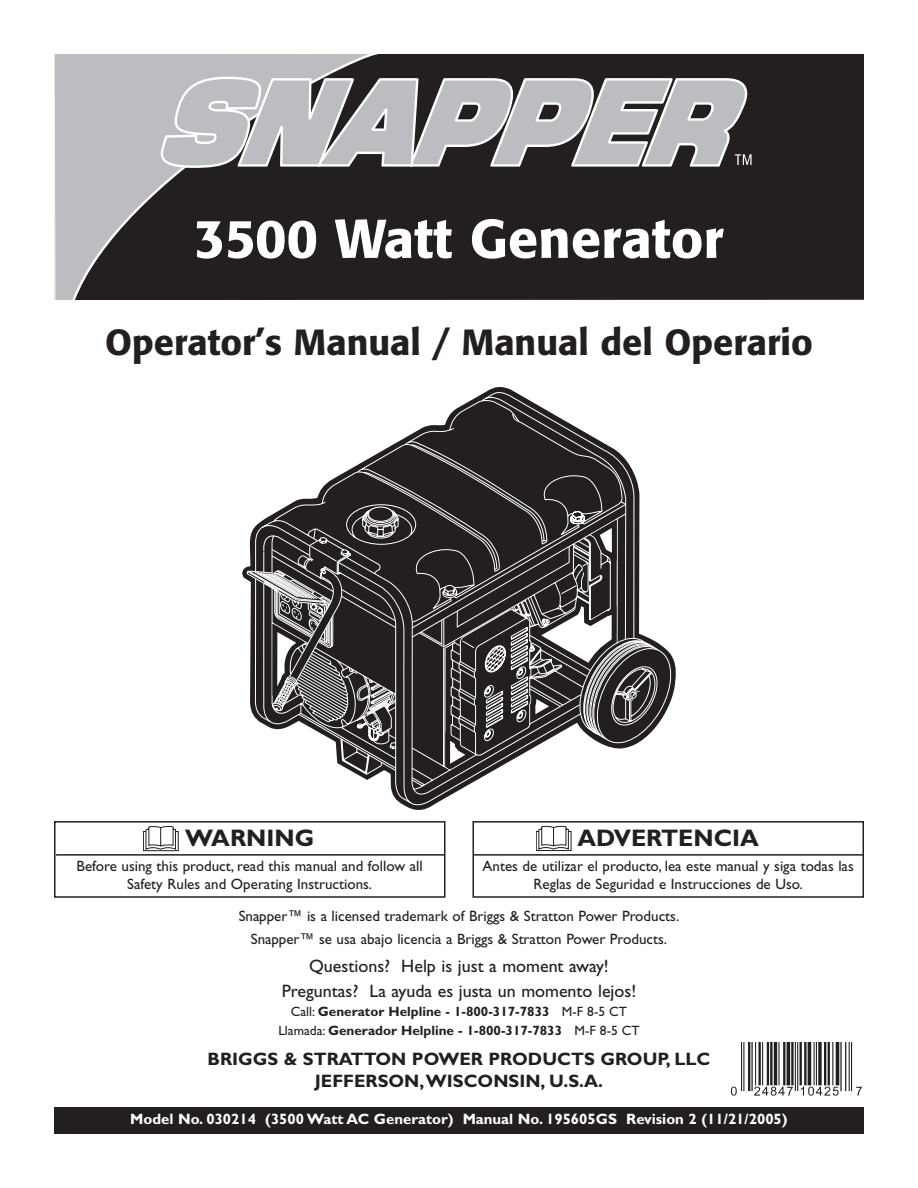
<style>
.page{position:relative;width:918px;height:1188px;background:#fff}
.page>*{position:absolute;margin:0;border:0;box-sizing:border-box;transform-origin:0 0}
.t1{font:500 54px "Formata";color:#fff}
.t2{font:500 36px "Formata";color:#231f20}
.t3{font:700 24px "Gill Sans";color:#231f20}
.t4{font:18px/24.9px "Gill Sans";color:#231f20;text-align:center}
.t5{font:700 18px/22.5px "Gill Sans";color:#231f20;text-align:center}
.t6{font:15px/18px "Gill Sans";color:#231f20;text-align:center}
.t7{font:700 15px "Gill Sans";color:#fff}
.t8{font:700 13.5px/18.9px "Gill Sans";color:#231f20;text-align:center}
.s1{font-weight:400}
</style>
<div class="page">
<svg style="left:290px;top:390px;width:315px;height:114px"></svg>
<svg style="left:246px;top:504px;width:429px;height:306px"></svg>
<svg style="left:363px;top:444px;width:273px;height:256px;background:#474344"></svg>
<div style="left:752px;top:54px;width:112px;height:245px;background:#231f20"></div>
<svg style="left:54px;top:54px;width:99px;height:245px;background:#a2a2a4"></svg>
<svg style="left:153px;top:54px;width:599px;height:245px;background:#595758"></svg>
<div style="left:54px;top:1107px;width:810px;height:27px;background:#231f20"></div>
<svg style="left:730px;top:1042px;width:132px;height:50px"></svg>
<hr style="left:741px;top:1042px;width:1px;height:49px;background:#231f20">
<hr style="left:743px;top:1042px;width:1px;height:49px;background:#231f20">
<hr style="left:748px;top:1042px;width:2px;height:49px;background:#231f20">
<hr style="left:751px;top:1042px;width:2px;height:49px;background:#231f20">
<hr style="left:755px;top:1042px;width:1px;height:43px;background:#231f20">
<hr style="left:758px;top:1042px;width:3px;height:43px;background:#231f20">
<hr style="left:762px;top:1042px;width:1px;height:43px;background:#231f20">
<hr style="left:767px;top:1042px;width:2px;height:43px;background:#231f20">
<hr style="left:770px;top:1042px;width:3px;height:43px;background:#231f20">
<hr style="left:774px;top:1042px;width:3px;height:43px;background:#231f20">
<hr style="left:778px;top:1042px;width:2px;height:43px;background:#231f20">
<hr style="left:783px;top:1042px;width:2px;height:43px;background:#231f20">
<hr style="left:787px;top:1042px;width:3px;height:43px;background:#231f20">
<hr style="left:791px;top:1042px;width:3px;height:43px;background:#231f20">
<hr style="left:795px;top:1042px;width:1px;height:49px;background:#231f20">
<hr style="left:797px;top:1042px;width:1px;height:49px;background:#231f20">
<hr style="left:800px;top:1042px;width:2px;height:43px;background:#231f20">
<hr style="left:804px;top:1042px;width:3px;height:43px;background:#231f20">
<hr style="left:808px;top:1042px;width:3px;height:43px;background:#231f20">
<hr style="left:814px;top:1042px;width:1px;height:43px;background:#231f20">
<hr style="left:816px;top:1042px;width:1px;height:43px;background:#231f20">
<svg style="left:818px;top:1042px;width:4px;height:43px"></svg>
<hr style="left:824px;top:1042px;width:2px;height:43px;background:#231f20">
<hr style="left:828px;top:1042px;width:2px;height:43px;background:#231f20">
<hr style="left:832px;top:1042px;width:1px;height:43px;background:#231f20">
<hr style="left:836px;top:1042px;width:3px;height:43px;background:#231f20">
<hr style="left:840px;top:1042px;width:2px;height:49px;background:#231f20">
<hr style="left:845px;top:1042px;width:1px;height:49px;background:#231f20">
<hr style="left:849px;top:1042px;width:1px;height:49px;background:#231f20">
<hr style="left:851px;top:1042px;width:1px;height:49px;background:#231f20">
<svg style="left:731px;top:1087px;width:6px;height:9px"></svg>
<svg style="left:856px;top:1087px;width:6px;height:9px"></svg>
<svg style="left:754px;top:1087px;width:39px;height:9px"></svg>
<svg style="left:801px;top:1087px;width:38px;height:9px"></svg>
<div style="left:54px;top:821px;width:392px;height:77px;border:2px solid #231f20"></div>
<hr style="left:56px;top:854px;width:389px;height:2px;background:#231f20">
<div style="left:473px;top:821px;width:391px;height:77px;border:2px solid #231f20"></div>
<hr style="left:473px;top:854px;width:390px;height:2px;background:#231f20">
<svg style="left:143px;top:826px;width:35px;height:25px"></svg>
<svg style="left:536px;top:826px;width:35px;height:25px"></svg>
<h1 class="t1" style="left:194px;top:215px;width:531px">3500 Watt Generator</h1>
<h2 class="t2" style="left:105px;top:326px;width:709px">Operator’s Manual / Manual del Operario</h2>
<h3 class="t3" style="left:185px;top:829px;width:131px">WARNING</h3>
<p class="t6" style="left:77px;top:858px;width:348px">Before using this product, read this manual and follow all<br>Safety Rules and Operating Instructions.</p>
<h3 class="t3" style="left:577px;top:829px;width:183px">ADVERTENCIA</h3>
<p class="t6" style="left:483px;top:858px;width:373px">Antes de utilizar el producto, lea este manual y siga todas las<br>Reglas de Seguridad e Instrucciones de Uso.</p>
<p class="t6" style="left:239px;top:906px;width:442px;line-height:23.4px">Snapper™ is a licensed trademark of Briggs &amp; Stratton Power Products.<br>Snapper™ se usa abajo licencia a Briggs &amp; Stratton Power Products.</p>
<p class="t4" style="left:282px;top:956px;width:356px">Questions? Help is just a moment away!<br>Preguntas? La ayuda es justa un momento lejos!</p>
<p class="t8" style="left:278px;top:1004px;width:363px"><span class="s1">Call:</span> Generator Helpline - 1-800-317-7833 <span class="s1">M-F 8-5 CT<br>Llamada:</span> Generador Helpline - 1-800-317-7833 <span class="s1">M-F 8-5 CT</span></p>
<p class="t5" style="left:207px;top:1049px;width:505px">BRIGGS &amp; STRATTON POWER PRODUCTS GROUP, LLC<br>JEFFERSON,WISCONSIN, U.S.A.</p>
<p class="t7" style="left:130px;top:1114px;width:659px">Model No. 030214 (3500 Watt AC Generator) Manual No. 195605GS Revision 2 (11/21/2005)</p>
</div>
